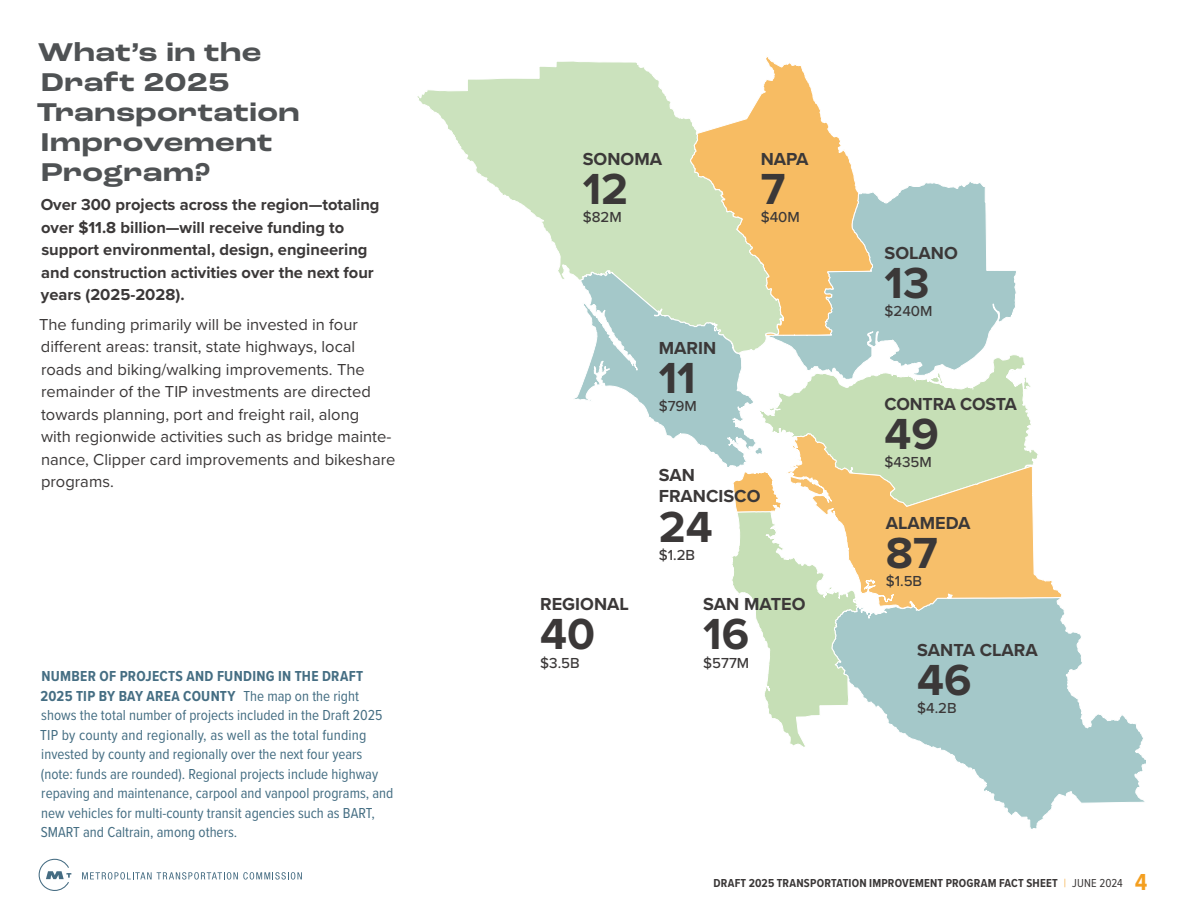
<style>
.page{position:relative;width:1188px;height:918px;background:#fff}
.page>*{position:absolute;margin:0;border:0;box-sizing:border-box;transform-origin:0 0}
.t1{font:700 45.15px "Proxima Nova";color:#3b3838}
.Heading_2{font:700 expanded 27px/30px "Roc Grotesk";letter-spacing:.015em;color:#4f5254}
.t2{font:700 18px/21.6px "Proxima Nova";color:#3b3838}
.t3{font:16.5px/22.5px "Proxima Nova";color:#3b3838}
.t4{font:700 16.5px/22.5px "Proxima Nova";color:#3b3838}
.t5{font:15px/19.5px "Proxima Nova Cond";color:#456e83}
.t6{font:500 15px "Proxima Nova";color:#3b3838}
.t7{font:700 12px "Proxima Nova Cond";letter-spacing:.015em;color:#3b3838}
.s1{font-weight:700}
.s2{font-weight:300;color:#f49f20}
.s3{font-weight:400}
.s4{font-size:24px;color:#f49f20}
</style>
<div class="page">
<svg style="left:417px;top:61px;width:273px;height:218px"></svg>
<svg style="left:873px;top:182px;width:114px;height:87px;background:#abcccd"></svg>
<svg style="left:945px;top:609px;width:200px;height:220px"></svg>
<svg style="left:690px;top:57px;width:183px;height:212px"></svg>
<svg style="left:573px;top:269px;width:465px;height:481px"></svg>
<svg style="left:758px;top:347px;width:280px;height:161px"></svg>
<svg style="left:784px;top:412px;width:279px;height:233px"></svg>
<svg style="left:39px;top:859px;width:32px;height:32px"></svg>
<svg style="left:82px;top:872px;width:220px;height:8px"></svg>
<h2 class="Heading_2" style="left:37px;top:38px;width:264px">What’s in the<br>Draft 2025<br>Transportation<br>Improvement<br>Program?</h2>
<p class="t4" style="left:41px;top:193px;width:340px">Over 300 projects across the region—totaling over $11.8 billion—will receive funding to support environmental, design, engineering and construction activities over the next four years (2025-2028).</p>
<p class="t3" style="left:39px;top:312px;width:358px">The funding primarily will be invested in four different areas: transit, state highways, local roads and biking/walking improvements. The remainder of the TIP investments are directed towards planning, port and freight rail, along<br>with regionwide activities such as bridge mainte&shy;nance, Clipper card improvements and bikeshare programs.</p>
<p class="t5" style="left:40px;top:666px;width:355px"><span class="s1">NUMBER OF PROJECTS AND FUNDING IN THE DRAFT 2025 TIP BY BAY AREA COUNTY</span> The map on the right shows the total number of projects included in the Draft 2025<br>TIP by county and regionally, as well as the total funding invested by county and regionally over the next four years (note: funds are rounded). Regional projects include highway repaving and maintenance, carpool and vanpool programs, and new vehicles for multi-county transit agencies such as BART, SMART and Caltrain, among others.</p>
<p class="t2" style="left:583px;top:148px;width:81px">SONOMA</p>
<p class="t1" style="left:583px;top:156px;width:47px">12</p>
<p class="t6" style="left:583px;top:206px;width:41px">$82M</p>
<p class="t2" style="left:761px;top:148px;width:49px">NAPA</p>
<p class="t1" style="left:761px;top:156px;width:26px">7</p>
<p class="t6" style="left:761px;top:206px;width:41px">$40M</p>
<p class="t2" style="left:659px;top:336px;width:59px">MARIN</p>
<p class="t1" style="left:659px;top:344px;width:39px">11</p>
<p class="t6" style="left:659px;top:395px;width:40px">$79M</p>
<p class="t2" style="left:540px;top:593px;width:90px">REGIONAL</p>
<p class="t1" style="left:540px;top:601px;width:56px">40</p>
<p class="t6" style="left:540px;top:651px;width:41px">$3.5B</p>
<p class="t2" style="left:659px;top:464px;width:103px">SAN<br>FRANCISCO</p>
<p class="t1" style="left:659px;top:493px;width:55px">24</p>
<p class="t6" style="left:659px;top:543px;width:38px">$1.2B</p>
<p class="t2" style="left:703px;top:593px;width:104px">SAN MATEO</p>
<p class="t1" style="left:703px;top:601px;width:47px">16</p>
<p class="t6" style="left:703px;top:651px;width:48px">$577M</p>
<p class="t2" style="left:885px;top:241px;width:75px">SOLANO</p>
<p class="t1" style="left:885px;top:249px;width:47px">13</p>
<p class="t6" style="left:885px;top:300px;width:50px">$240M</p>
<p class="t2" style="left:885px;top:393px;width:134px">CONTRA COSTA</p>
<p class="t1" style="left:885px;top:401px;width:56px">49</p>
<p class="t6" style="left:885px;top:451px;width:49px">$435M</p>
<p class="t2" style="left:886px;top:512px;width:86px">ALAMEDA</p>
<p class="t1" style="left:886px;top:519px;width:53px">87</p>
<p class="t6" style="left:886px;top:570px;width:38px">$1.5B</p>
<p class="t2" style="left:917px;top:639px;width:122px">SANTA CLARA</p>
<p class="t1" style="left:917px;top:646px;width:56px">46</p>
<p class="t6" style="left:917px;top:697px;width:41px">$4.2B</p>
<p class="t7" style="left:714px;top:875px;width:435px">DRAFT 2025 TRANSPORTATION IMPROVEMENT PROGRAM FACT SHEET <span class="s2">|</span> <span class="s3">JUNE 2024</span> <span class="s4">4</span></p>
</div>
